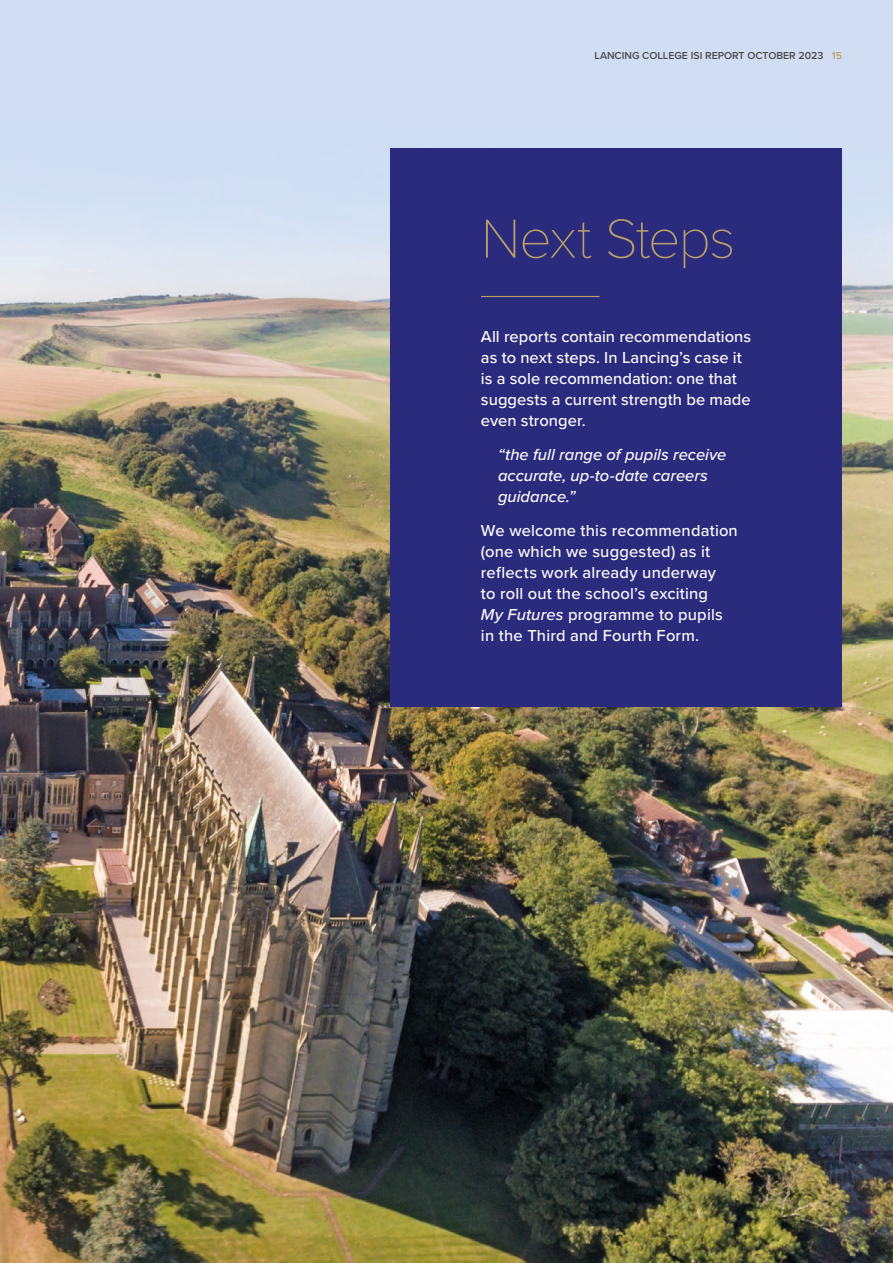
<style>
.page{position:relative;width:893px;height:1263px;background:#fff}
.page>*{position:absolute;margin:0;border:0;box-sizing:border-box;transform-origin:0 0}
.Block_Heading_Gold{font:100 57px "Proxima Nova T";letter-spacing:-.03em;color:#bb9f67}
.Copy_Paragraph_Regular{font:500 16.5px/21px "Proxima Nova";letter-spacing:.005em;color:#fff}
.Copy_Paragraph_Regular-2{font:italic 500 16.5px/21px "Proxima Nova";color:#fff}
.t1{font:600 10.5px "Proxima Nova";color:#4b4b4a}
.s1{color:#bb9f67}
.s2{font-style:italic}
</style>
<div class="page">
<img style="left:0;top:0;width:893px;height:1263px">
<div style="left:391px;top:149px;width:451px;height:558px;background:#2a2b7d"></div>
<hr style="left:481px;top:296px;width:119px;height:1px;background:#bb9f67">
<p class="t1" style="left:595px;top:48px;width:249px">LANCING COLLEGE ISI REPORT OCTOBER 2023 <span class="s1">15</span></p>
<p class="Block_Heading_Gold" style="left:481px;top:196px;width:256px">Next Steps</p>
<p class="Copy_Paragraph_Regular" style="left:481px;top:326px;width:272px">All reports contain recommendations as to next steps. In Lancing’s case it is a sole recommendation: one that suggests a current strength be made even stronger.</p>
<p class="Copy_Paragraph_Regular-2" style="left:498px;top:444px;width:230px">“the full range of pupils receive accurate, up-to-date careers guidance.”</p>
<p class="Copy_Paragraph_Regular" style="left:481px;top:519px;width:258px">We welcome this recommendation (one which we suggested) as it reflects work already underway<br>to roll out the school’s exciting<br><span class="s2">My Futures</span> programme to pupils in the Third and Fourth Form.</p>
</div>
